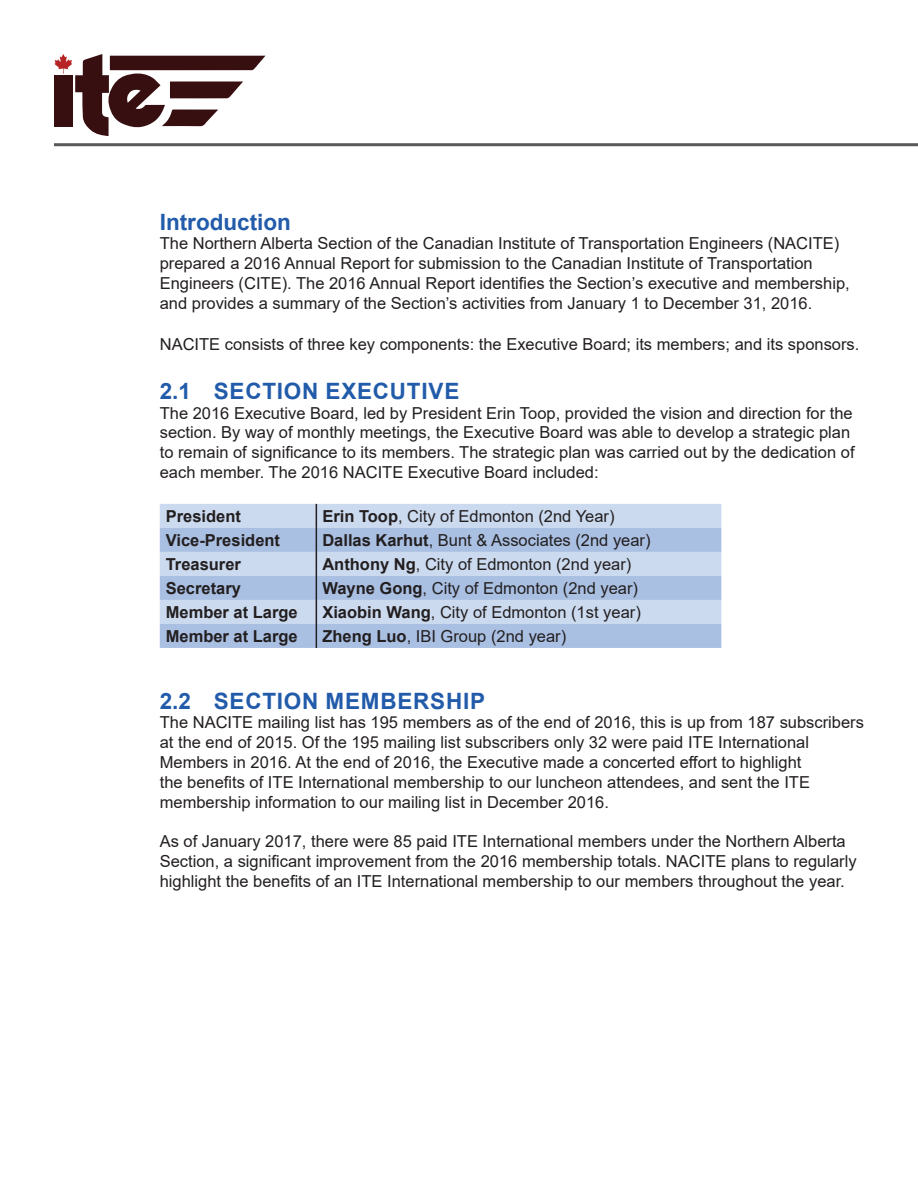
<style>
.page{position:relative;width:918px;height:1188px;background:#fff}
.page>*{position:absolute;margin:0;border:0;box-sizing:border-box;transform-origin:0 0}
.t1{font:700 22.5px "Arial";letter-spacing:.035em;color:#215baa}
.t2{font:700 22.5px "Arial";color:#215baa}
.t3{font:16.5px/19.8px "Arial";color:#231f20}
.t4{font:700 16.5px "Arial";color:#231f20}
.s1{font-weight:700}
</style>
<div class="page">
<svg style="left:54px;top:54px;width:212px;height:82px"></svg>
<hr style="left:54px;top:143px;width:864px;height:3px;background:#57585a">
<div style="left:160px;top:504px;width:561px;height:24px;background:#cbdaef"></div>
<svg style="left:160px;top:528px;width:561px;height:120px;background:#b7cae7"></svg>
<svg style="left:316px;top:504px;width:1px;height:144px"></svg>
<h1 class="t2" style="left:160px;top:206px;width:133px">Introduction</h1>
<p class="t3" style="left:160px;top:234px;width:692px">The Northern Alberta Section of the Canadian Institute of Transportation Engineers (NACITE) prepared a 2016 Annual Report for submission to the Canadian Institute of Transportation Engineers (CITE). The 2016 Annual Report identifies the Section’s executive and membership, and provides a summary of the Section’s activities from January 1 to December 31, 2016.</p>
<p class="t3" style="left:160px;top:334px;width:701px">NACITE consists of three key components: the Executive Board; its members; and its sponsors.</p>
<h1 class="t1" style="left:160px;top:375px;width:301px">2.1 SECTION EXECUTIVE</h1>
<p class="t3" style="left:160px;top:403px;width:696px">The 2016 Executive Board, led by President Erin Toop, provided the vision and direction for the section. By way of monthly meetings, the Executive Board was able to develop a strategic plan to remain of significance to its members. The strategic plan was carried out by the dedication of each member. The 2016 NACITE Executive Board included:</p>
<p class="t4" style="left:166px;top:504px;width:77px">President</p>
<p class="t3" style="left:322px;top:506px;width:294px"><span class="s1">Erin Toop</span>, City of Edmonton (2nd Year)</p>
<p class="t4" style="left:166px;top:528px;width:116px">Vice-President</p>
<p class="t3" style="left:322px;top:530px;width:330px"><span class="s1">Dallas Karhut</span>, Bunt &amp; Associates (2nd year)</p>
<p class="t4" style="left:166px;top:552px;width:77px">Treasurer</p>
<p class="t3" style="left:322px;top:554px;width:310px"><span class="s1">Anthony Ng</span>, City of Edmonton (2nd year)</p>
<p class="t4" style="left:166px;top:576px;width:77px">Secretary</p>
<p class="t3" style="left:322px;top:578px;width:317px"><span class="s1">Wayne Gong</span>, City of Edmonton (2nd year)</p>
<p class="t4" style="left:166px;top:600px;width:134px">Member at Large</p>
<p class="t3" style="left:322px;top:602px;width:320px"><span class="s1">Xiaobin Wang</span>, City of Edmonton (1st year)</p>
<p class="t4" style="left:166px;top:625px;width:134px">Member at Large</p>
<p class="t3" style="left:322px;top:626px;width:245px"><span class="s1">Zheng Luo</span>, IBI Group (2nd year)</p>
<h1 class="t1" style="left:160px;top:685px;width:327px">2.2 SECTION MEMBERSHIP</h1>
<p class="t3" style="left:160px;top:713px;width:706px">The NACITE mailing list has 195 members as of the end of 2016, this is up from 187 subscribers at the end of 2015. Of the 195 mailing list subscribers only 32 were paid ITE International Members in 2016. At the end of 2016, the Executive made a concerted effort to highlight<br>the benefits of ITE International membership to our luncheon attendees, and sent the ITE membership information to our mailing list in December 2016.</p>
<p class="t3" style="left:160px;top:831px;width:698px">As of January 2017, there were 85 paid ITE International members under the Northern Alberta<br>Section, a significant improvement from the 2016 membership totals. NACITE plans to regularly highlight the benefits of an ITE International membership to our members throughout the year.</p>
</div>
